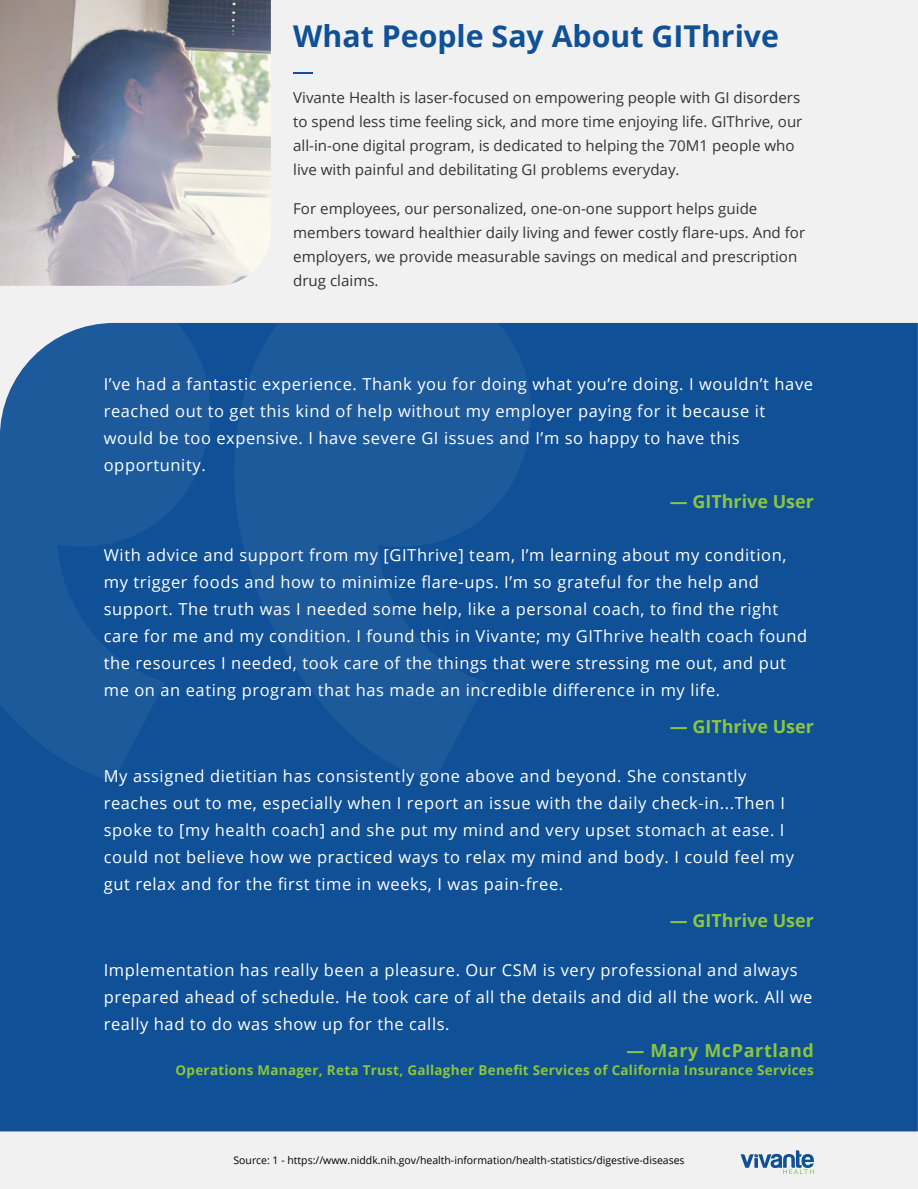
<style>
.page{position:relative;width:918px;height:1189px;background:#fff}
.page>*{position:absolute;margin:0;border:0;box-sizing:border-box;transform-origin:0 0}
.t1{font:700 30px "Open Sans";color:#0f5096}
.t2{font:700 18px "Open Sans";color:#8bc541}
.t3{font:700 18px "Open Sans";letter-spacing:.035em;color:#8bc541}
.t4{font:16.5px/27px "Open Sans";letter-spacing:.035em;color:#fff}
.t5{font:15px/24px "Open Sans";color:#343434}
.t6{font:700 13.5px "Open Sans";letter-spacing:.02em;color:#8bc541}
.t7{font:10.5px "Open Sans";color:#000}
</style>
<div class="page">
<div style="left:0;top:0;width:918px;height:1188px;background:#f2f1f1"></div>
<svg style="left:293px;top:72px;width:20px;height:1px"></svg>
<div style="left:0;top:323px;width:918px;height:808px;background:#0f5096"></div>
<svg style="left:0;top:323px;width:531px;height:458px;background:#1a589a"></svg>
<img style="left:0;top:0;width:271px;height:286px">
<svg style="left:741px;top:1150px;width:73px;height:23px"></svg>
<h1 class="t1" style="left:293px;top:15px;width:487px">What People Say About GIThrive</h1>
<p class="t5" style="left:293px;top:85px;width:511px">Vivante Health is laser-focused on empowering people with GI disorders to spend less time feeling sick, and more time enjoying life. GIThrive, our all-in-one digital program, is dedicated to helping the 70M1 people who live with painful and debilitating GI problems everyday.</p>
<p class="t5" style="left:293px;top:196px;width:514px">For employees, our personalized, one-on-one support helps guide members toward healthier daily living and fewer costly flare-ups. And for employers, we provide measurable savings on medical and prescription drug claims.</p>
<p class="t4" style="left:104px;top:369px;width:711px">I’ve had a fantastic experience. Thank you for doing what you’re doing. I wouldn’t have reached out to get this kind of help without my employer paying for it because it would be too expensive. I have severe GI issues and I’m so happy to have this opportunity.</p>
<p class="t2" style="left:670px;top:489px;width:146px">— GIThrive User</p>
<p class="t4" style="left:104px;top:540px;width:705px">With advice and support from my [GIThrive] team, I’m learning about my condition, my trigger foods and how to minimize flare-ups. I’m so grateful for the help and support. The truth was I needed some help, like a personal coach, to find the right care for me and my condition. I found this in Vivante; my GIThrive health coach found the resources I needed, took care of the things that were stressing me out, and put me on an eating program that has made an incredible difference in my life.</p>
<p class="t2" style="left:670px;top:714px;width:146px">— GIThrive User</p>
<p class="t4" style="left:104px;top:762px;width:692px">My assigned dietitian has consistently gone above and beyond. She constantly reaches out to me, especially when I report an issue with the daily check-in...Then I spoke to [my health coach] and she put my mind and very upset stomach at ease. I could not believe how we practiced ways to relax my mind and body. I could feel my gut relax and for the first time in weeks, I was pain-free.</p>
<p class="t2" style="left:670px;top:908px;width:146px">— GIThrive User</p>
<p class="t4" style="left:104px;top:956px;width:710px">Implementation has really been a pleasure. Our CSM is very professional and always prepared ahead of schedule. He took care of all the details and did all the work. All we really had to do was show up for the calls.</p>
<p class="t3" style="left:626px;top:1038px;width:189px">— Mary McPartland</p>
<p class="t6" style="left:176px;top:1060px;width:640px">Operations Manager, Reta Trust, Gallagher Benefit Services of California Insurance Services</p>
<p class="t7" style="left:234px;top:1152px;width:453px">Source: 1 - https://www.niddk.nih.gov/health-information/health-statistics/digestive-diseases</p>
</div>
